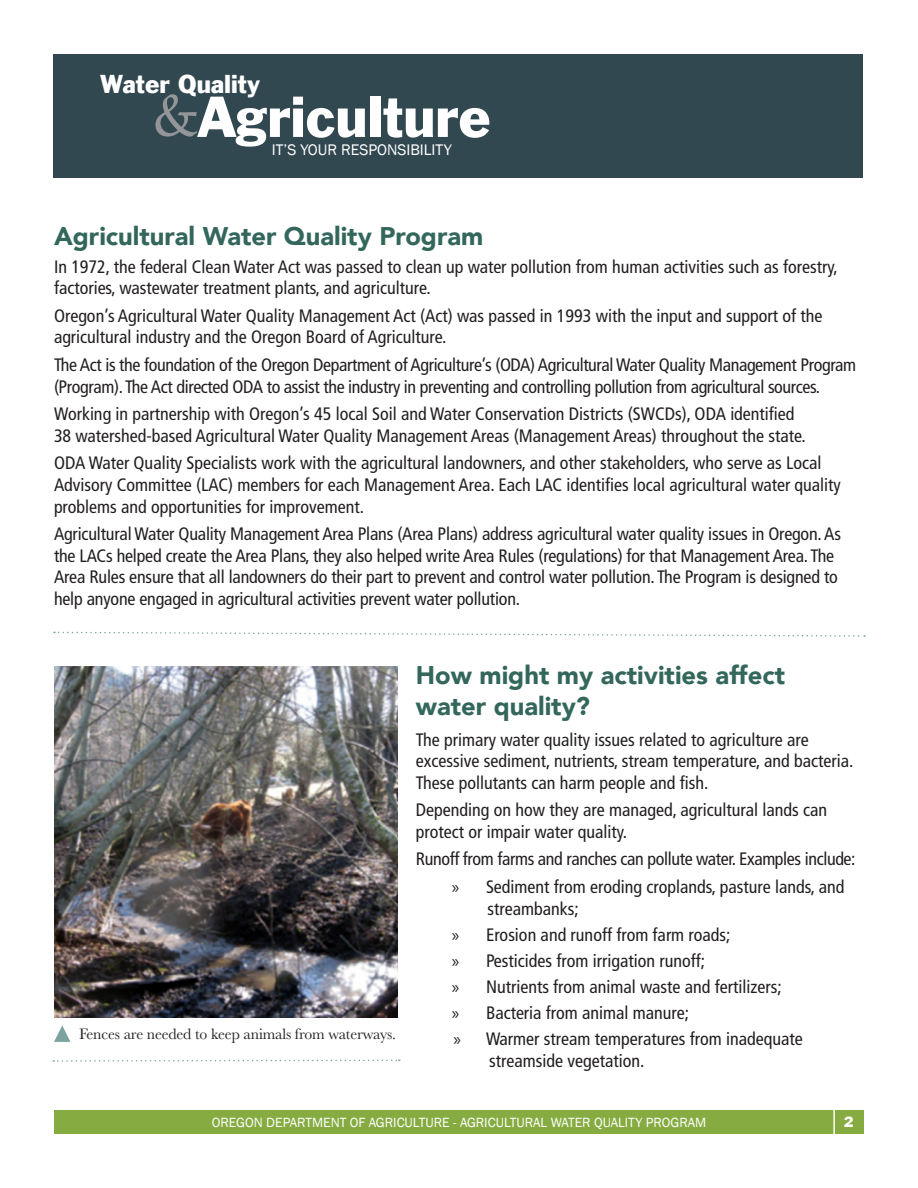
<style>
.page{position:relative;width:918px;height:1188px;background:#fff}
.page>*{position:absolute;margin:0;border:0;box-sizing:border-box;transform-origin:0 0}
.t1{font:59.25px "Book Antiqua";color:#939598}
.t2{font:52.95px "Franklin Gothic";color:#fff}
.t3{font:900 25.5px/30.6px "Avenir";color:#34675c}
.t4{font:23.7px "Franklin Gothic";color:#fff}
.t5{font:condensed 18px/21.6px "Frutiger LT Std";color:#231f20}
.t6{font:condensed 18px/21.6px "Frutiger LT Std";letter-spacing:-.02em;color:#231f20}
.t7{font:15.75px "Baskerville";letter-spacing:-.01em;color:#231f20}
.t8{font:15.75px "Franklin Gothic";color:#fff}
.t9{font:13.8px "Franklin Gothic";color:#fff}
.t10{font:13.8px "Franklin Gothic";color:#fff}
.s1{font-family:"Myriad Pro";font-stretch:normal}
</style>
<div class="page">
<div style="left:53px;top:54px;width:810px;height:124px;background:#324851"></div>
<img style="left:54px;top:667px;width:344px;height:351px">
<svg style="left:54px;top:631px;width:811px;height:6px"></svg>
<svg style="left:54px;top:1025px;width:16px;height:17px"></svg>
<svg style="left:53px;top:1059px;width:347px;height:3px"></svg>
<div style="left:54px;top:1111px;width:810px;height:23px;background:#86ac41"></div>
<hr style="left:833px;top:1106px;width:2px;height:29px;background:#fff">
<h3 class="t4" style="left:100px;top:69px;width:161px">Water Quality</h3>
<h2 class="t2" style="left:199px;top:82px;width:293px">Agriculture</h2>
<h1 class="t1" style="left:153px;top:79px;width:48px">&amp;</h1>
<p class="t8" style="left:272px;top:140px;width:182px">IT’S YOUR RESPONSIBILITY</p>
<h3 class="t3" style="left:54px;top:220px;width:431px">Agricultural Water Quality Program</h3>
<p class="t5" style="left:54px;top:256px;width:785px">In 1972, the federal Clean Water Act was passed to clean up water pollution from human activities such as forestry, factories, wastewater treatment plants, and agriculture.</p>
<p class="t5" style="left:54px;top:305px;width:770px">Oregon’s Agricultural Water Quality Management Act (Act) was passed in 1993 with the input and support of the agricultural industry and the Oregon Board of Agriculture.</p>
<p class="t6" style="left:54px;top:354px;width:804px">The Act is the foundation of the Oregon Department of Agriculture’s (ODA) Agricultural Water Quality Management Program (Program). The Act directed ODA to assist the industry in preventing and controlling pollution from agricultural sources.</p>
<p class="t5" style="left:54px;top:403px;width:753px">Working in partnership with Oregon’s 45 local Soil and Water Conservation Districts (SWCDs), ODA identified<br>38 watershed-based Agricultural Water Quality Management Areas (Management Areas) throughout the state.</p>
<p class="t5" style="left:54px;top:453px;width:788px">ODA Water Quality Specialists work with the agricultural landowners, and other stakeholders, who serve as Local<br>Advisory Committee (LAC) members for each Management Area. Each LAC identifies local agricultural water quality problems and opportunities for improvement.</p>
<p class="t5" style="left:54px;top:523px;width:789px">Agricultural Water Quality Management Area Plans (Area Plans) address agricultural water quality issues in Oregon. As the LACs helped create the Area Plans, they also helped write Area Rules (regulations) for that Management Area. The Area Rules ensure that all landowners do their part to prevent and control water pollution. The Program is designed to help anyone engaged in agricultural activities prevent water pollution.</p>
<p class="t7" style="left:79px;top:1024px;width:318px">Fences are needed to keep animals from waterways.</p>
<h3 class="t3" style="left:416px;top:659px;width:371px">How might my activities affect water quality?</h3>
<p class="t5" style="left:416px;top:729px;width:439px">The primary water quality issues related to agriculture are excessive sediment, nutrients, stream temperature, and bacteria.<br>These pollutants can harm people and fish.</p>
<p class="t5" style="left:416px;top:799px;width:413px">Depending on how they are managed, agricultural lands can protect or impair water quality.</p>
<p class="t6" style="left:452px;top:846px;width:405px;line-height:27.6px;text-indent:-36px">Runoff from farms and ranches can pollute water. Examples include: <span class="s1">»</span> Sediment from eroding croplands, pasture lands, and</p>
<p class="t5" style="left:452px;top:896px;width:353px;line-height:26.1px;text-indent:36px">streambanks;<br><span class="s1">»</span> Erosion and runoff from farm roads;<br><span class="s1">»</span> Pesticides from irrigation runoff;<br><span class="s1">»</span> Nutrients from animal waste and fertilizers;<br><span class="s1">»</span> Bacteria from animal manure;<br><span class="s1">»</span> Warmer stream temperatures from inadequate</p>
<p class="t5" style="left:489px;top:1050px;width:157px">streamside vegetation.</p>
<p class="t9" style="left:212px;top:1114px;width:496px">OREGON DEPARTMENT OF AGRICULTURE - AGRICULTURAL WATER QUALITY PROGRAM</p>
<p class="t10" style="left:844px;top:1113px;width:11px">2</p>
</div>
